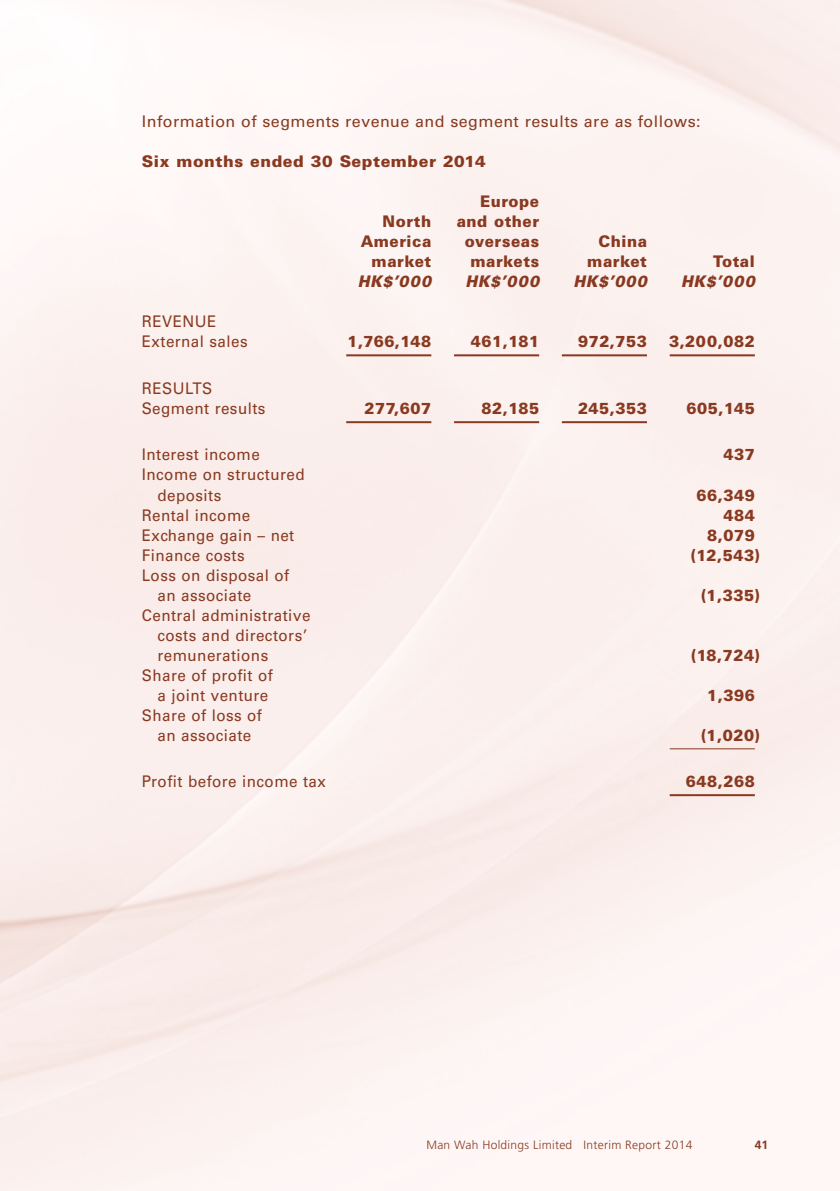
<style>
.page{position:relative;width:840px;height:1191px;background:#fff}
.page>*{position:absolute;margin:0;border:0;box-sizing:border-box;transform-origin:0 0}
.t1{font:16px/20px "Univers LT Std";letter-spacing:.03em;color:#89391f;scale:.95 1}
.t2{font:900 16px/20px "Univers LT Std";letter-spacing:.035em;color:#89391f;text-align:right;scale:.95 1}
.t3{font:16px "Univers LT Std";letter-spacing:.03em;color:#89391f}
.t4{font:900 16px "Univers LT Std";letter-spacing:.035em;color:#89391f}
.t5{font:italic 900 16px "Univers LT Std";letter-spacing:.075em;color:#89391f;scale:.95 1}
.t6{font:300 12px "Frutiger LT Std";letter-spacing:.025em;color:#89391f}
.t7{font:700 12px "Frutiger LT Std";color:#89391f}
</style>
<div class="page">
<img style="left:0;top:0;width:839px;height:1191px">
<hr style="left:346px;top:354px;width:85px;height:2px;background:#89391f">
<hr style="left:454px;top:354px;width:85px;height:2px;background:#89391f">
<hr style="left:561px;top:354px;width:85px;height:2px;background:#89391f">
<hr style="left:669px;top:354px;width:85px;height:2px;background:#89391f">
<hr style="left:346px;top:421px;width:85px;height:2px;background:#89391f">
<hr style="left:454px;top:421px;width:85px;height:2px;background:#89391f">
<hr style="left:561px;top:421px;width:85px;height:2px;background:#89391f">
<hr style="left:669px;top:748px;width:85px;height:1px;background:#89391f">
<hr style="left:669px;top:794px;width:85px;height:2px;background:#89391f">
<p class="t3" style="left:142px;top:112px;width:560px">Information of segments revenue and segment results are as follows:</p>
<p class="t4" style="left:142px;top:151px;width:345px">Six months ended 30 September 2014</p>
<p class="t2" style="left:382px;top:211px;width:53px">North</p>
<p class="t2" style="left:456px;top:191px;width:88px">Europe and other</p>
<p class="t1" style="left:142px;top:311px;width:113px">REVENUE<br>External sales</p>
<p class="t1" style="left:142px;top:378px;width:131px">RESULTS<br>Segment results</p>
<p class="t2" style="left:360px;top:231px;width:76px">America</p>
<p class="t2" style="left:464px;top:231px;width:80px">overseas</p>
<p class="t2" style="left:598px;top:231px;width:53px">China</p>
<p class="t2" style="left:371px;top:251px;width:64px">market</p>
<p class="t2" style="left:470px;top:251px;width:74px">markets</p>
<p class="t2" style="left:587px;top:251px;width:64px">market</p>
<p class="t2" style="left:712px;top:251px;width:45px">Total</p>
<p class="t5" style="left:357px;top:271px;width:79px">HK$’000</p>
<p class="t5" style="left:465px;top:271px;width:79px">HK$’000</p>
<p class="t5" style="left:573px;top:271px;width:79px">HK$’000</p>
<p class="t5" style="left:681px;top:271px;width:79px">HK$’000</p>
<p class="t2" style="left:347px;top:331px;width:90px">1,766,148</p>
<p class="t2" style="left:470px;top:331px;width:73px">461,181</p>
<p class="t2" style="left:577px;top:331px;width:74px">972,753</p>
<p class="t2" style="left:668px;top:331px;width:92px">3,200,082</p>
<p class="t2" style="left:364px;top:398px;width:72px">277,607</p>
<p class="t2" style="left:481px;top:398px;width:62px">82,185</p>
<p class="t2" style="left:577px;top:398px;width:74px">245,353</p>
<p class="t2" style="left:686px;top:398px;width:73px">605,145</p>
<p class="t1" style="left:142px;top:445px;width:126px">Interest income</p>
<p class="t2" style="left:723px;top:444px;width:35px">437</p>
<p class="t1" style="left:157px;top:465px;width:156px;text-indent:-16px">Income on structured deposits</p>
<p class="t2" style="left:696px;top:484px;width:63px">66,349</p>
<p class="t1" style="left:142px;top:505px;width:115px">Rental income</p>
<p class="t2" style="left:723px;top:504px;width:35px">484</p>
<p class="t1" style="left:142px;top:525px;width:162px">Exchange gain – net</p>
<p class="t2" style="left:706px;top:524px;width:52px">8,079</p>
<p class="t1" style="left:142px;top:545px;width:110px">Finance costs</p>
<p class="t2" style="left:690px;top:544px;width:74px">(12,543)</p>
<p class="t1" style="left:157px;top:565px;width:140px;text-indent:-16px">Loss on disposal of an associate</p>
<p class="t2" style="left:700px;top:584px;width:63px">(1,335)</p>
<p class="t1" style="left:157px;top:605px;width:162px;text-indent:-16px">Central administrative costs and directors’ remunerations</p>
<p class="t1" style="left:142px;top:665px;width:139px;text-align:right">Share of profit of a joint venture</p>
<p class="t1" style="left:142px;top:705px;width:128px;text-align:center">Share of loss of an associate</p>
<p class="t2" style="left:690px;top:644px;width:74px">(18,724)</p>
<p class="t2" style="left:706px;top:684px;width:52px">1,396</p>
<p class="t2" style="left:700px;top:724px;width:63px">(1,020)</p>
<p class="t1" style="left:142px;top:771px;width:195px">Profit before income tax</p>
<p class="t2" style="left:685px;top:770px;width:74px">648,268</p>
<p class="t6" style="left:426px;top:1137px;width:267px">Man Wah Holdings Limited Interim Report 2014</p>
<p class="t7" style="left:754px;top:1137px;width:15px">41</p>
</div>
